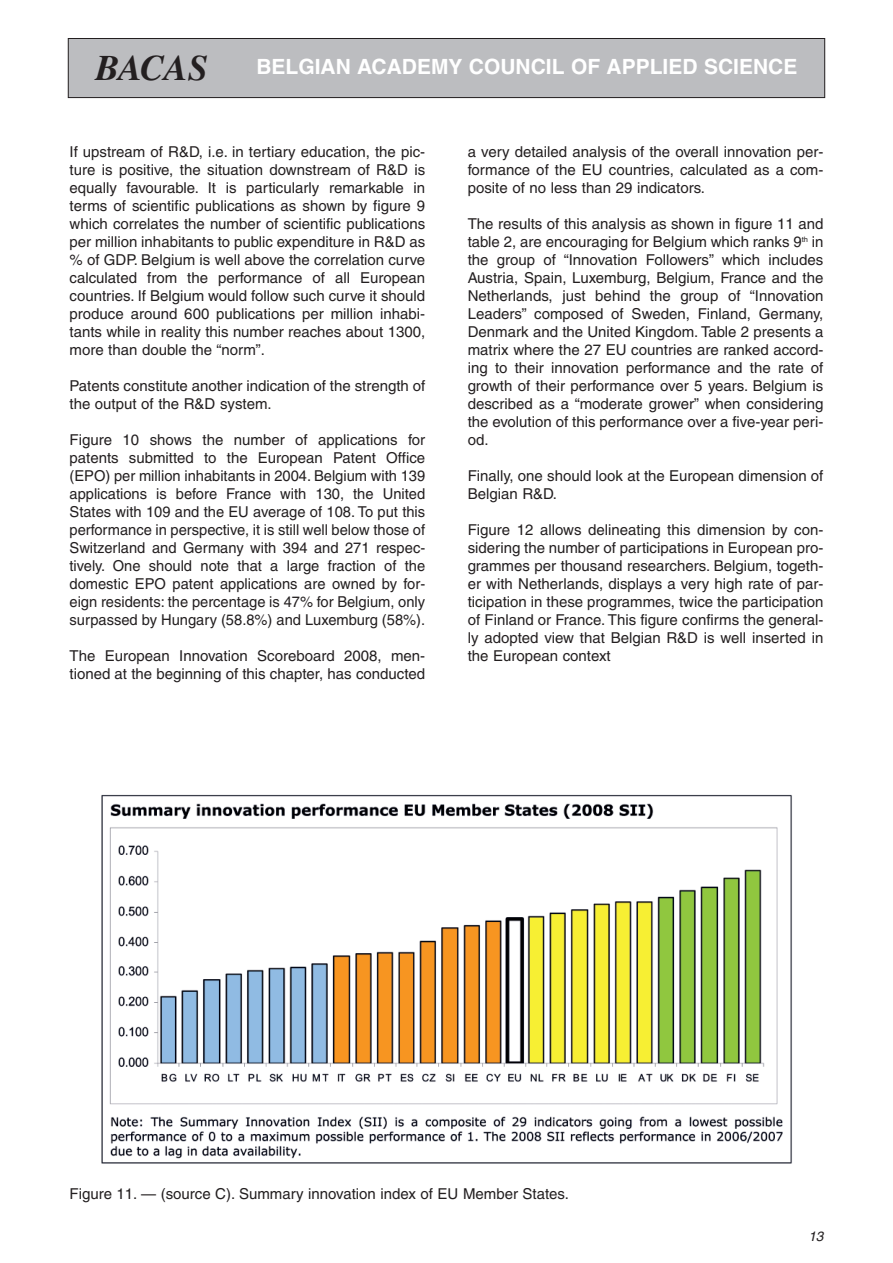
<style>
.page{position:relative;width:893px;height:1263px;background:#fff}
.page>*{position:absolute;margin:0;border:0;box-sizing:border-box;transform-origin:0 0}
.t1{font:italic 700 36px "Times";letter-spacing:-.01em;color:#231f20}
.t2{font:700 21px "Helvetica";color:#fff}
.t3{font:15px/18px "Helvetica";color:#231f20;text-align:justify}
.t4{font:italic 13.5px "Helvetica";color:#231f20}
</style>
<div class="page">
<div style="left:68px;top:38px;width:757px;height:60px;background:#bcbdc0"></div>
<div style="left:68px;top:38px;width:757px;height:60px;border:1px solid #231f20"></div>
<img style="left:101px;top:794px;width:691px;height:370px">
<h1 class="t1" style="left:95px;top:55px;width:114px">BACAS</h1>
<h2 class="t2" style="left:256px;top:59px;width:543px">BELGIAN ACADEMY COUNCIL OF APPLIED SCIENCE</h2>
<p class="t3" style="left:70px;top:144px;width:357px">If upstream of R&amp;D, i.e. in tertiary education, the pic&shy;ture is positive, the situation downstream of R&amp;D is equally favourable. It is particularly remarkable in terms of scientific publications as shown by figure 9 which correlates the number of scientific publications per million inhabitants to public expenditure in R&amp;D as % of GDP. Belgium is well above the correlation curve calculated from the performance of all European countries. If Belgium would follow such curve it should produce around 600 publications per million inhabi&shy;tants while in reality this number reaches about 1300, more than double the “norm”.</p>
<p class="t3" style="left:70px;top:378px;width:357px">Patents constitute another indication of the strength of the output of the R&amp;D system.</p>
<p class="t3" style="left:70px;top:432px;width:357px">Figure 10 shows the number of applications for patents submitted to the European Patent Office (EPO) per million inhabitants in 2004. Belgium with 139 applications is before France with 130, the United States with 109 and the EU average of 108. To put this performance in perspective, it is still well below those of Switzerland and Germany with 394 and 271 respec&shy;tively. One should note that a large fraction of the domestic EPO patent applications are owned by for&shy;eign residents: the percentage is 47% for Belgium, only surpassed by Hungary (58.8%) and Luxemburg (58%).</p>
<p class="t3" style="left:70px;top:648px;width:357px">The European Innovation Scoreboard 2008, men&shy;tioned at the beginning of this chapter, has conducted</p>
<p class="t3" style="left:468px;top:144px;width:357px">a very detailed analysis of the overall innovation per&shy;formance of the EU countries, calculated as a com&shy;posite of no less than 29 indicators.</p>
<p class="t3" style="left:468px;top:216px;width:357px">The results of this analysis as shown in figure 11 and table 2, are encouraging for Belgium which ranks 9<sup>th</sup> in the group of “Innovation Followers” which includes Austria, Spain, Luxemburg, Belgium, France and the Netherlands, just behind the group of “Innovation Leaders” composed of Sweden, Finland, Germany, Denmark and the United Kingdom. Table 2 presents a matrix where the 27 EU countries are ranked accord&shy;ing to their innovation performance and the rate of growth of their performance over 5 years. Belgium is described as a “moderate grower” when considering the evolution of this performance over a five-year peri&shy;od.</p>
<p class="t3" style="left:468px;top:468px;width:357px">Finally, one should look at the European dimension of<br>Belgian R&amp;D.</p>
<p class="t3" style="left:468px;top:522px;width:357px">Figure 12 allows delineating this dimension by con&shy;sidering the number of participations in European pro&shy;grammes per thousand researchers. Belgium, togeth&shy;er with Netherlands, displays a very high rate of par&shy;ticipation in these programmes, twice the participation of Finland or France. This figure confirms the general&shy;ly adopted view that Belgian R&amp;D is well inserted in the European context</p>
<p class="t3" style="left:70px;top:1186px;width:501px">Figure 11. — (source C). Summary innovation index of EU Member States.</p>
<p class="t4" style="left:808px;top:1231px;width:17px">13</p>
</div>
